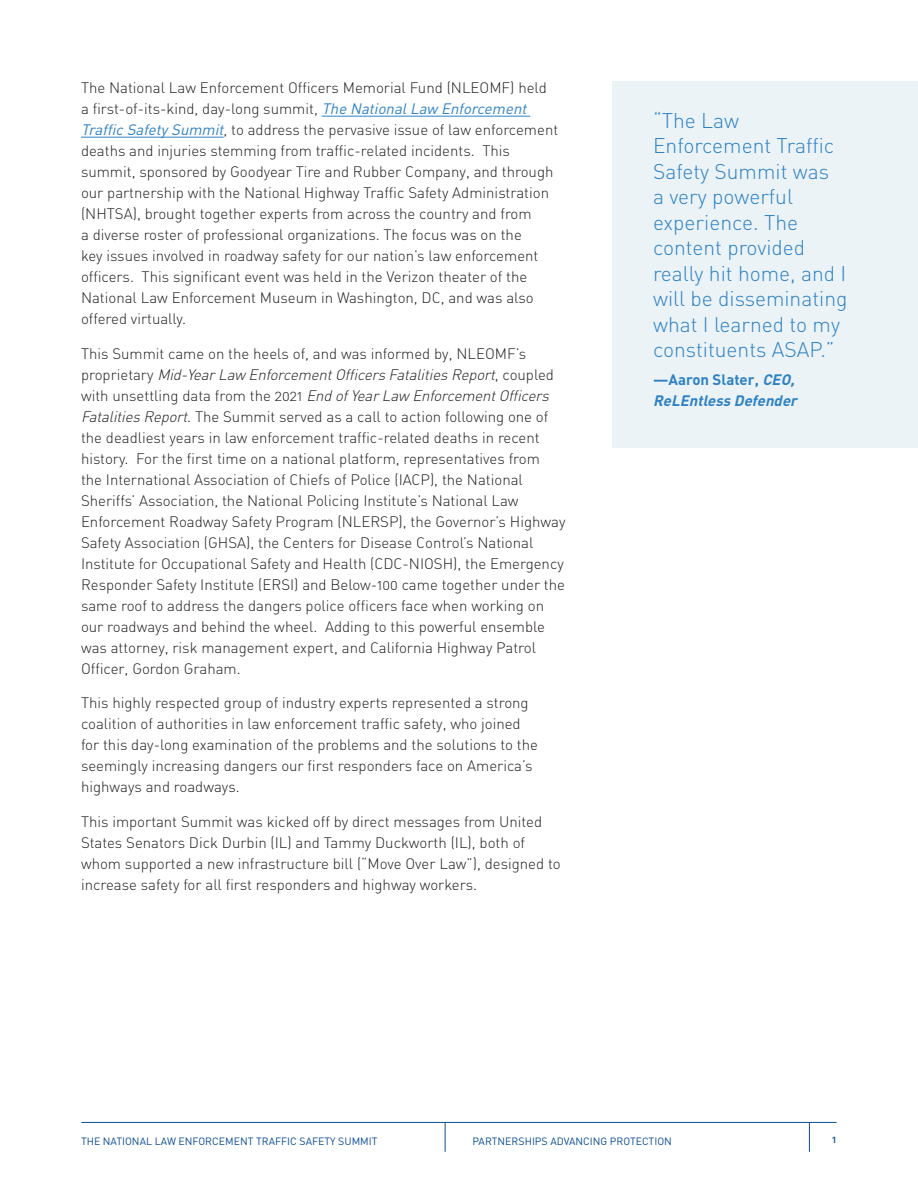
<style>
.page{position:relative;width:918px;height:1188px;background:#fff}
.page>*{position:absolute;margin:0;border:0;box-sizing:border-box;transform-origin:0 0}
.Body{font:21px/25.5px "DIN Light Alternate";color:#2e81c4}
.Body-2{font:15px/21px "DIN Light Alternate";color:#231f20}
.Body-3{font:italic 700 15px/21px "DIN";color:#2e81c4}
.t1{font:10.5px "DIN";color:#0b4d91}
.t2{font:10.5px "DIN Medium Alternate";color:#0b4d91}
.s1{font-family:"DIN";font-style:italic;color:#2e81c4}
.s2{font-style:italic}
.s3{font-style:normal}
</style>
<div class="page">
<hr style="left:81px;top:1122px;width:756px;height:1px;background:#0b4d91">
<hr style="left:445px;top:1122px;width:1px;height:30px;background:#0b4d91">
<hr style="left:809px;top:1122px;width:1px;height:30px;background:#0b4d91">
<hr style="left:322px;top:116px;width:208px;height:1px;background:#2e81c4">
<hr style="left:81px;top:137px;width:143px;height:1px;background:#2e81c4">
<div style="left:612px;top:81px;width:306px;height:366px;background:#ebf3f7"></div>
<p class="Body-2" style="left:81px;top:77px;width:479px">The National Law Enforcement Officers Memorial Fund (NLEOMF) held a first-of-its-kind, day-long summit, <span class="s1">The NationalLaw Enforcement Traffic SafetySummit</span>, to address the pervasive issue of law enforcement deaths and injuries stemming from traffic-related incidents. This summit, sponsored by Goodyear Tire and Rubber Company, and through our partnership with the National Highway Traffic Safety Administration (NHTSA), brought together experts from across the country and from<br>a diverse roster of professional organizations. The focus was on the<br>key issues involved in roadway safety for our nation’s law enforcement officers. This significant event was held in the Verizon theater of the National Law Enforcement Museum in Washington, DC, and was also offered virtually.</p>
<p class="Body-2" style="left:81px;top:343px;width:486px">This Summit came on the heels of, and was informed by, NLEOMF’s<br>p ro p r i e t a ry <span class="s2">Mid-YearLaw EnforcementOfficersFatalitiesReport</span>, c o u p l e d w i t h u n s e t t l i n g d a t a f ro m t h e 2 0 2 1 <span class="s2">End ofYearLaw EnforcementOfficers FatalitiesReport</span>. The Summit served as a call to action following one of the deadliest years in law enforcement traffic-related deaths in recent history. For the first time on a national platform, representatives from<br>the International Association of Chiefs of Police (IACP), the National Sheriffs’ Association, the National Policing Institute’s National Law Enforcement Roadway Safety Program (NLERSP), the Governor’s Highway Safety Association (GHSA), the Centers for Disease Control’s National Institute for Occupational Safety and Health (CDC-NIOSH), the Emergency Responder Safety Institute (ERSI) and Below-100 came together under the same roof to address the dangers police officers face when working on our roadways and behind the wheel. Adding to this powerful ensemble was attorney, risk management expert, and California Highway Patrol Officer, Gordon Graham.</p>
<p class="Body-2" style="left:81px;top:692px;width:459px">This highly respected group of industry experts represented a strong coalition of authorities in law enforcement traffic safety, who joined for this day-long examination of the problems and the solutions to the seemingly increasing dangers our first responders face on America’s highways and roadways.</p>
<p class="Body-2" style="left:81px;top:811px;width:481px">This important Summit was kicked off by direct messages from United States Senators Dick Durbin (IL) and Tammy Duckworth (IL), both of whom supported a new infrastructure bill (“Move Over Law”), designed to increase safety for all first responders and highway workers.</p>
<p class="Body" style="left:653px;top:107px;width:196px">“The Law<br>Enforcement Traffic<br>Safety Summit was<br>a very powerful experience. The content provided really hit home, and I will be disseminating what I learned to my constituents ASAP.”</p>
<p class="Body-3" style="left:653px;top:369px;width:149px"><span class="s3">—Aaron Slater,</span> CEO,<br>ReLEntless Defender</p>
<p class="t1" style="left:81px;top:1134px;width:298px">THE NATIONAL LAW ENFORCEMENT TRAFFIC SAFETY SUMMIT</p>
<p class="t1" style="left:472px;top:1134px;width:201px">PARTNERSHIPS ADVANCING PROTECTION</p>
<p class="t2" style="left:832px;top:1133px;width:6px">1</p>
</div>
